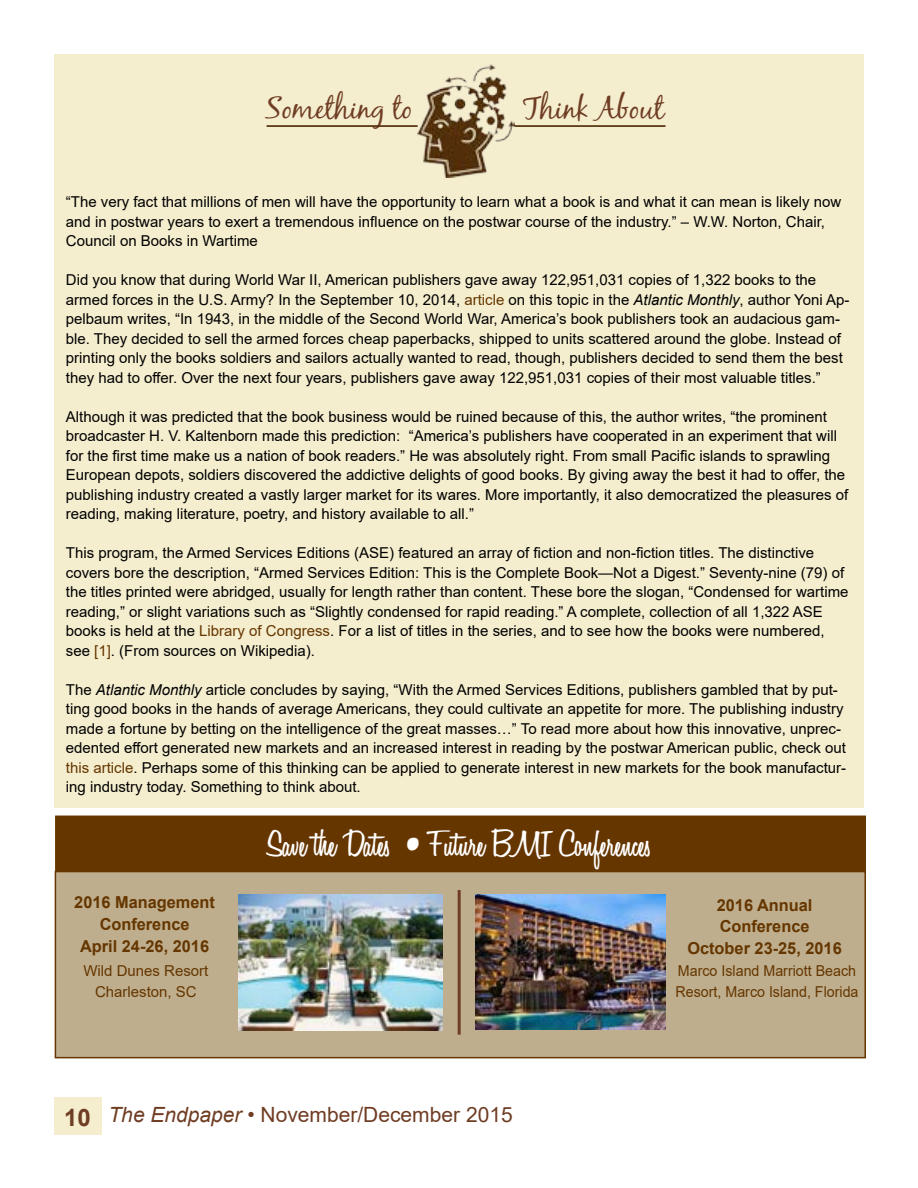
<style>
.page{position:relative;width:918px;height:1188px;background:#fff}
.page>*{position:absolute;margin:0;border:0;box-sizing:border-box;transform-origin:0 0}
.t1{font:600 39px "Honey Script";color:#fff}
.t2{font:30.3px "Black Jack";color:#6f3d23}
.t3{font:21px "Arial";color:#6f3d23}
.t4{font:700 16.5px/21.8px "Arial";color:#653600;text-align:center}
.t5{font:15px/19.5px "Arial";color:#000}
.t6{font:15px/21.8px "Arial";color:#653600;scale:.95 1}
.t7{font:15px/21.8px "Arial";color:#653600;text-align:center}
.s1{color:#653600}
.s2{font-style:italic}
.s3{font-weight:700;font-size:24px}
</style>
<div class="page">
<div style="left:54px;top:54px;width:810px;height:754px;background:#f4edce"></div>
<img style="left:418px;top:64px;width:96px;height:113px">
<hr style="left:267px;top:125px;width:151px;height:2px;background:#522f09">
<hr style="left:514px;top:125px;width:152px;height:2px;background:#522f09">
<div style="left:55px;top:1097px;width:47px;height:38px;background:#f4edce"></div>
<div style="left:55px;top:816px;width:811px;height:64px;background:#663600"></div>
<div style="left:55px;top:871px;width:811px;height:187px;background:#beae8d;border:2px solid #663600"></div>
<img style="left:476px;top:894px;width:190px;height:136px">
<img style="left:238px;top:894px;width:204px;height:136px">
<hr style="left:458px;top:890px;width:3px;height:145px;background:#6f3d23">
<h2 class="t2" style="left:265px;top:89px;width:149px">Something to</h2>
<h2 class="t2" style="left:523px;top:89px;width:142px">Think About</h2>
<p class="t5" style="left:66px;top:192px;width:777px">“The very fact that millions of men will have the opportunity to learn what a book is and what it can mean is likely now and in postwar years to exert a tremendous influence on the postwar course of the industry.” – W.W. Norton, Chair,<br>Council on Books in Wartime</p>
<p class="t5" style="left:66px;top:270px;width:785px">Did you know that during World War II, American publishers gave away 122,951,031 copies of 1,322 books to the armed forces in the U.S. Army? In the September 10, 2014, <span class="s1">article</span> on this topic in the <span class="s2">Atlantic Monthly</span>, author Yoni Ap&shy;pelbaum writes, “In 1943, in the middle of the Second World War, America’s book publishers took an audacious gam&shy;ble. They decided to sell the armed forces cheap paperbacks, shipped to units scattered around the globe. Instead of printing only the books soldiers and sailors actually wanted to read, though, publishers decided to send them the best they had to offer. Over the next four years, publishers gave away 122,951,031 copies of their most valuable titles.”</p>
<p class="t5" style="left:66px;top:407px;width:784px">Although it was predicted that the book business would be ruined because of this, the author writes, “the prominent broadcaster H. V. Kaltenborn made this prediction: “America’s publishers have cooperated in an experiment that will for the first time make us a nation of book readers.” He was absolutely right. From small Pacific islands to sprawling European depots, soldiers discovered the addictive delights of good books. By giving away the best it had to offer, the publishing industry created a vastly larger market for its wares. More importantly, it also democratized the pleasures of reading, making literature, poetry, and history available to all.”</p>
<p class="t5" style="left:66px;top:543px;width:784px">This program, the Armed Services Editions (ASE) featured an array of fiction and non-fiction titles. The distinctive covers bore the description, “Armed Services Edition: This is the Complete Book—Not a Digest.” Seventy-nine (79) of the titles printed were abridged, usually for length rather than content. These bore the slogan, “Condensed for wartime reading,” or slight variations such as “Slightly condensed for rapid reading.” A complete, collection of all 1,322 ASE books is held at the <span class="s1">Library of Congress</span>. For a list of titles in the series, and to see how the books were numbered, see <span class="s1">[1]</span>. (From sources on Wikipedia).</p>
<p class="t5" style="left:66px;top:680px;width:782px">The <span class="s2">Atlantic Monthly</span> article concludes by saying, “With the Armed Services Editions, publishers gambled that by put&shy;ting good books in the hands of average Americans, they could cultivate an appetite for more. The publishing industry made a fortune by betting on the intelligence of the great masses…” To read more about how this innovative, unprec&shy;edented effort generated new markets and an increased interest in reading by the postwar American public, check out <span class="s1">this article</span>. Perhaps some of this thinking can be applied to generate interest in new markets for the book manufactur&shy;ing industry today. Something to think about.</p>
<p class="t4" style="left:74px;top:892px;width:142px">2016 Management<br>Conference<br>April 24-26, 2016</p>
<p class="t7" style="left:83px;top:959px;width:127px">Wild Dunes Resort<br>Charleston, SC</p>
<h1 class="t1" style="left:267px;top:820px;width:386px">Save the Dates • Future BMI Conferences</h1>
<p class="t4" style="left:687px;top:894px;width:156px">2016 Annual<br>Conference<br>October 23-25, 2016</p>
<p class="t6" style="left:676px;top:959px;width:194px">Marco Island Marriott Beach<br>Resort, Marco Island, Florida</p>
<h3 class="t3" style="left:64px;top:1101px;width:450px"><span class="s3">10</span> <span class="s2">The Endpaper</span> • November/December 2015</h3>
</div>
